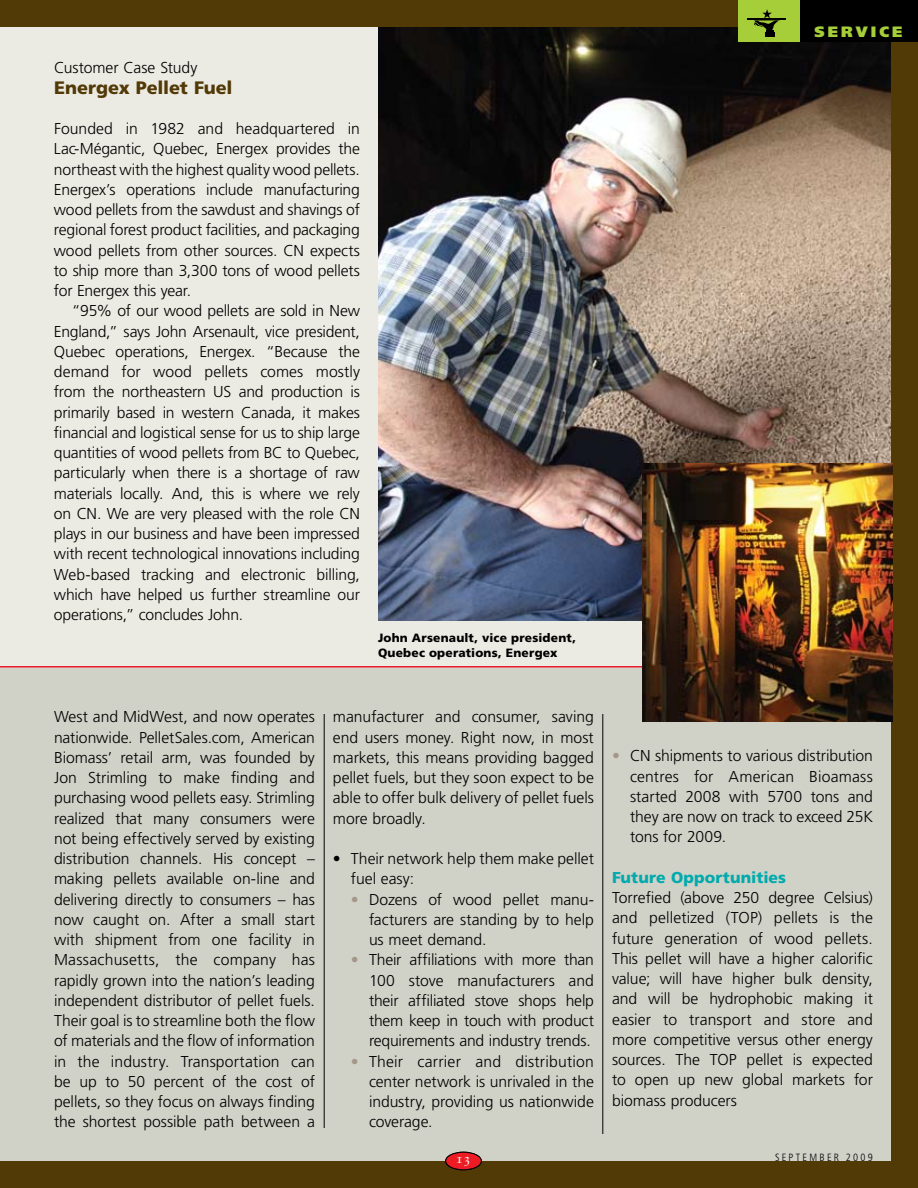
<style>
.page{position:relative;width:918px;height:1188px;background:#523a07}
.page>*{position:absolute;margin:0;border:0;box-sizing:border-box;transform-origin:0 0}
.t1{font:900 18px "Frutiger LT Std";letter-spacing:-.005em;color:#523a07}
.t2{font:300 15.75px/20.2px "Frutiger LT Std";letter-spacing:-.005em;color:#000;text-align:justify}
.t3{font:900 15.75px "Frutiger LT Std";letter-spacing:.01em;color:#00aaad}
.t4{font:900 15px "Frutiger LT Std";letter-spacing:.2em;color:#a6ce39}
.t5{font:13.5px "Sabon Roman SC";color:#fff}
.t6{font:900 12px/15px "Frutiger LT Std";letter-spacing:.015em;color:#000}
.t7{font:300 condensed 10.5px "Frutiger LT Std";letter-spacing:.215em;color:#000}
.s1{color:#a5978a}
</style>
<div class="page">
<div style="left:0;top:27px;width:891px;height:1134px;background:#ecebe3"></div>
<div style="left:0;top:666px;width:891px;height:495px;background:#d0d2c8"></div>
<img style="left:378px;top:27px;width:513px;height:594px">
<hr style="left:0;top:666px;width:891px;height:2px;background:#ed1c2e">
<img style="left:642px;top:463px;width:250px;height:259px">
<div style="left:800px;top:0;width:118px;height:42px;background:#000"></div>
<div style="left:738px;top:0;width:61px;height:42px;background:#a6ce39"></div>
<hr style="left:748px;top:18px;width:38px;height:2px;background:#000">
<div style="left:765px;top:32px;width:10px;height:5px;background:#000"></div>
<svg style="left:754px;top:9px;width:26px;height:23px"></svg>
<div style="left:446px;top:1152px;width:35px;height:18px;background:#ed1c24;border-radius:50%"></div>
<div style="left:446px;top:1152px;width:36px;height:18px;border:1px solid #000;border-radius:50%"></div>
<hr style="left:603px;top:714px;width:1px;height:420px;background:#000">
<hr style="left:324px;top:714px;width:1px;height:414px;background:#000">
<p class="t2" style="left:54px;top:58px;width:145px">Customer Case Study</p>
<p class="t1" style="left:54px;top:76px;width:180px">Energex Pellet Fuel</p>
<p class="t2" style="left:54px;top:119px;width:308px">Founded in 1982 and headquartered in Lac-Mégantic, Quebec, Energex provides the northeast with the highest quality wood pellets.<br>Energex’s operations include manufacturing wood pellets from the sawdust and shavings of regional forest product facilities, and packaging wood pellets from other sources. CN expects to ship more than 3,300 tons of wood pellets for Energex this year.</p>
<p class="t2" style="left:54px;top:301px;width:308px;text-indent:18px">“95% of our wood pellets are sold in New England,” says John Arsenault, vice president, Quebec operations, Energex. “Because the demand for wood pellets comes mostly from the northeastern US and production is primarily based in western Canada, it makes financial and logistical sense for us to ship large quantities of wood pellets from BC to Quebec, particularly when there is a shortage of raw materials locally. And, this is where we rely on CN. We are very pleased with the role CN plays in our business and have been impressed with recent technological innovations including Web-based tracking and electronic billing, which have helped us further streamline our operations,” concludes John.</p>
<p class="t6" style="left:378px;top:630px;width:200px">John Arsenault, vice president,<br>Quebec operations, Energex</p>
<p class="t4" style="left:815px;top:22px;width:89px">SERVICE</p>
<p class="t2" style="left:54px;top:707px;width:263px">West and MidWest, and now operates nationwide. PelletSales.com, American Biomass’ retail arm, was founded by Jon Strimling to make finding and purchasing wood pellets easy. Strimling realized that many consumers were not being effectively served by existing distribution channels. His concept – making pellets available on-line and delivering directly to consumers – has now caught on. After a small start with shipment from one facility in Massachusetts, the company has rapidly grown into the nation’s leading independent distributor of pellet fuels.<br>Their goal is to streamline both the flow of materials and the flow of information in the industry. Transportation can be up to 50 percent of the cost of pellets, so they focus on always finding the shortest possible path between a</p>
<p class="t2" style="left:333px;top:707px;width:263px">manufacturer and consumer, saving end users money. Right now, in most markets, this means providing bagged pellet fuels, but they soon expect to be able to offer bulk delivery of pellet fuels more broadly.</p>
<p class="t2" style="left:351px;top:849px;width:244px;text-indent:-18px">• Their network help them make pellet fuel easy:</p>
<p class="t2" style="left:369px;top:889px;width:226px;text-indent:-18px"><span class="s1">•</span> Dozens of wood pellet manu&shy;facturers are standing by to help us meet demand.</p>
<p class="t2" style="left:369px;top:950px;width:226px;text-indent:-18px"><span class="s1">•</span> Their affiliations with more than 100 stove manufacturers and their affiliated stove shops help them keep in touch with product requirements and industry trends.</p>
<p class="t2" style="left:369px;top:1051px;width:226px;text-indent:-18px"><span class="s1">•</span> Their carrier and distribution center network is unrivaled in the industry, providing us nationwide coverage.</p>
<p class="t5" style="left:456px;top:1151px;width:17px">13</p>
<p class="t2" style="left:630px;top:746px;width:244px;text-indent:-18px"><span class="s1">•</span> CN shipments to various distribution centres for American Bioamass started 2008 with 5700 tons and they are now on track to exceed 25K tons for 2009.</p>
<p class="t3" style="left:612px;top:868px;width:176px">Future Opportunities</p>
<p class="t2" style="left:612px;top:888px;width:263px">Torrefied (above 250 degree Celsius) and pelletized (TOP) pellets is the future generation of wood pellets.<br>This pellet will have a higher calorific value; will have higher bulk density, and will be hydrophobic making it easier to transport and store and more competitive versus other energy sources. The TOP pellet is expected to open up new global markets for biomass producers</p>
<p class="t7" style="left:775px;top:1152px;width:99px">SEPTEMBER 2009</p>
</div>
